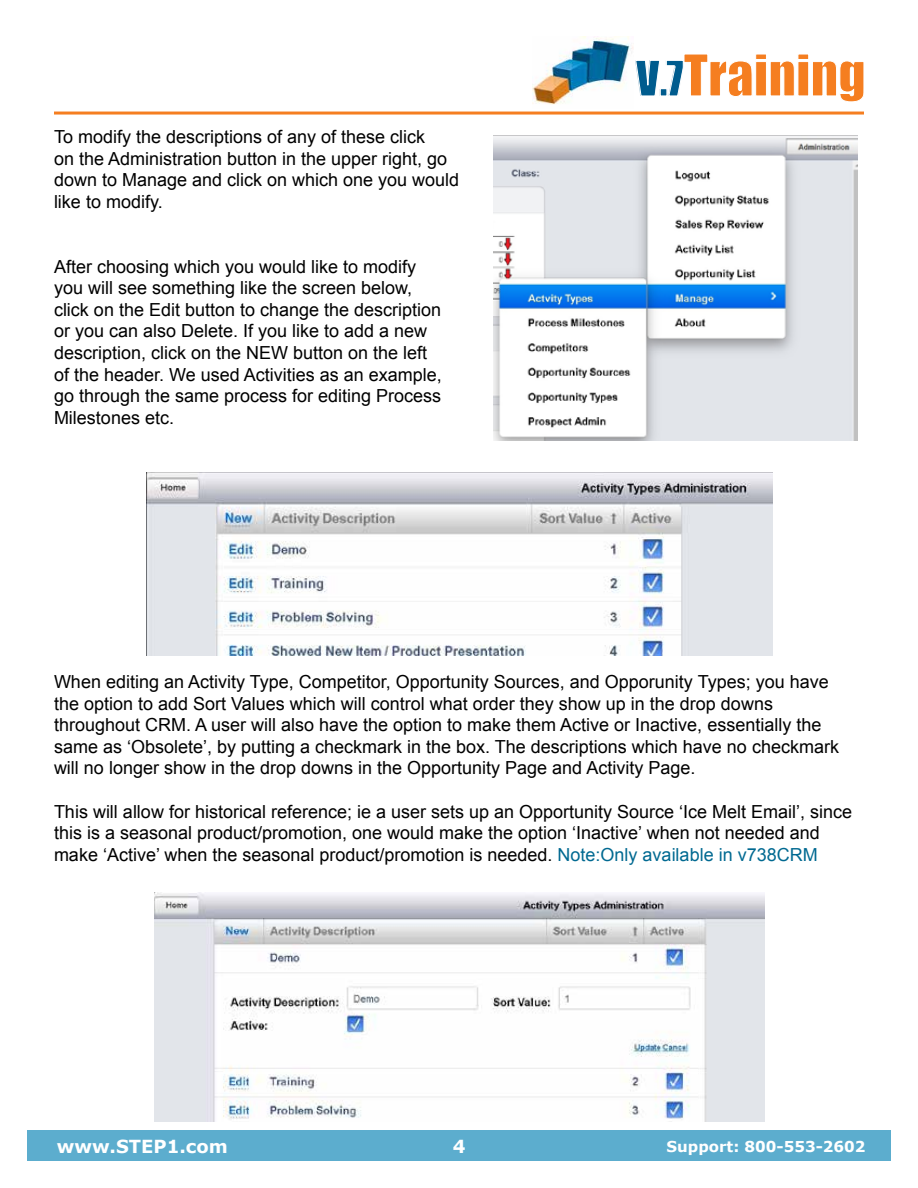
<style>
.page{position:relative;width:918px;height:1188px;background:#fff}
.page>*{position:absolute;margin:0;border:0;box-sizing:border-box;transform-origin:0 0}
.t1{font:52.95px "Impact";color:#f57e20}
.t2{font:18px/21.6px "Arial";color:#000}
.t3{font:700 18px "Verdana";color:#fff}
.t4{font:700 15px "Verdana";color:#fff}
.s1{font-size:45px;color:#005c8e}
.s2{color:#006991}
</style>
<div class="page">
<div style="left:27px;top:1131px;width:864px;height:30px;background:#5cadce"></div>
<img style="left:533px;top:37px;width:100px;height:68px">
<hr style="left:54px;top:112px;width:810px;height:3px;background:#f57e20">
<img style="left:494px;top:136px;width:364px;height:304px">
<img style="left:146px;top:472px;width:627px;height:183px">
<img style="left:154px;top:892px;width:611px;height:229px">
<p class="t2" style="left:54px;top:126px;width:407px">To modify the descriptions of any of these click<br>on the Administration button in the upper right, go down to Manage and click on which one you would like to modify.</p>
<p class="t2" style="left:54px;top:255px;width:389px">After choosing which you would like to modify you will see something like the screen below, click on the Edit button to change the description or you can also Delete. If you like to add a new description, click on the NEW button on the left of the header. We used Activities as an example, go through the same process for editing Process Milestones etc.</p>
<h1 class="t1" style="left:636px;top:34px;width:231px"><span class="s1">V.7</span>Training</h1>
<p class="t2" style="left:54px;top:671px;width:787px">When editing an Activity Type, Competitor, Opportunity Sources, and Opporunity Types; you have the option to add Sort Values which will control what order they show up in the drop downs throughout CRM. A user will also have the option to make them Active or Inactive, essentially the same as ‘Obsolete’, by putting a checkmark in the box. The descriptions which have no checkmark will no longer show in the drop downs in the Opportunity Page and Activity Page.</p>
<p class="t2" style="left:54px;top:800px;width:800px">This will allow for historical reference; ie a user sets up an Opportunity Source ‘Ice Melt Email’, since this is a seasonal product/promotion, one would make the option ‘Inactive’ when not needed and make ‘Active’ when the seasonal product/promotion is needed. <span class="s2">Note:Only available in v738CRM</span></p>
<p class="t3" style="left:57px;top:1133px;width:173px">www.STEP1.com</p>
<p class="t3" style="left:453px;top:1134px;width:14px">4</p>
<p class="t4" style="left:667px;top:1136px;width:201px">Support: 800-553-2602</p>
</div>
